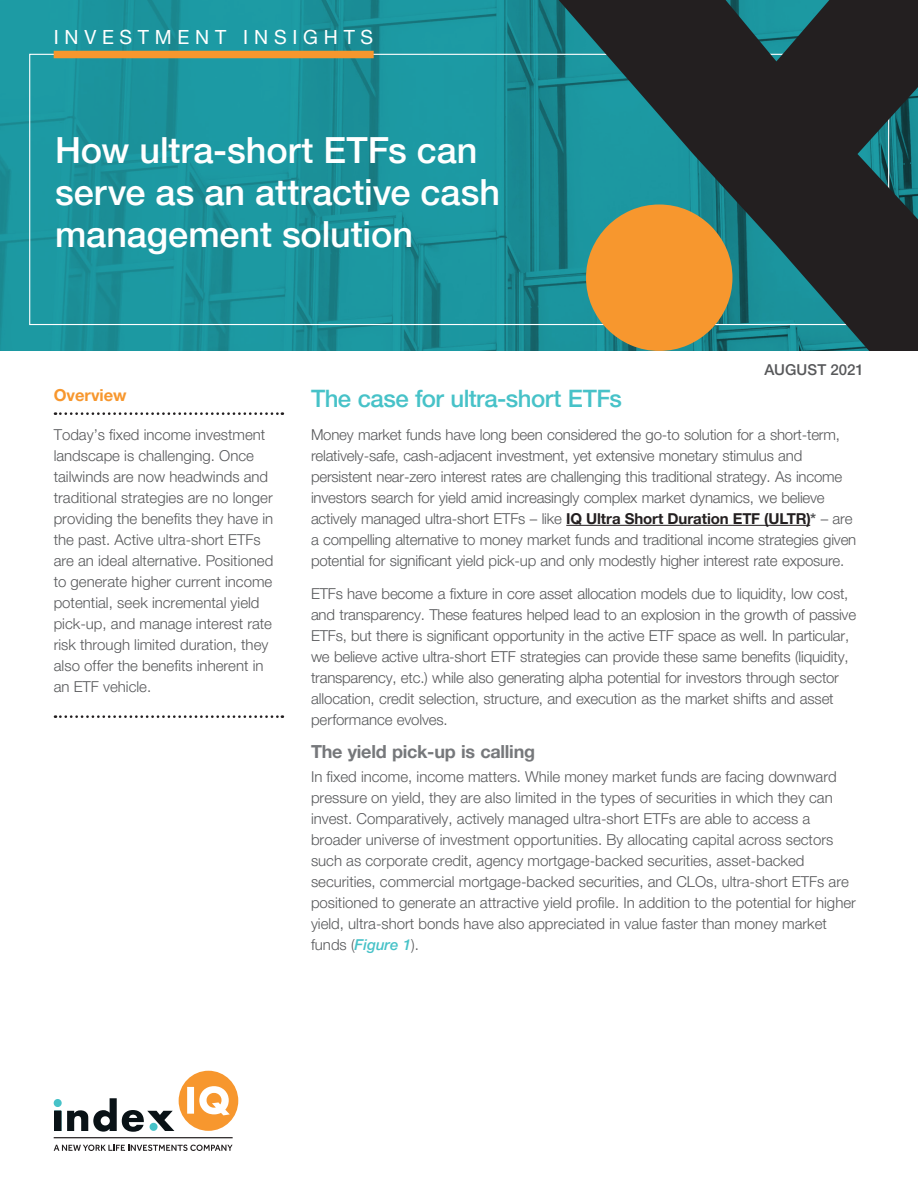
<style>
.page{position:relative;width:918px;height:1188px;background:#fff}
.page>*{position:absolute;margin:0;border:0;box-sizing:border-box;transform-origin:0 0}
.t1{font:500 36px/42px "Helvetica Neue LT Pro";letter-spacing:-.005em;color:#fff}
.Body_Text__11pt_13{font:500 24px "Helvetica Neue LT Pro";letter-spacing:-.025em;color:#47c2c8}
.t2{font:19.5px "Helvetica Neue LT Pro";letter-spacing:.295em;color:#fff}
.Body_Text__11pt_13-2{font:700 18px "Helvetica Neue LT Pro";letter-spacing:-.015em;color:#76787b}
.t3{font:700 16.5px "Helvetica Neue LT Pro";color:#f7972e}
.Body_Text__11pt_13-3{font:300 15px/21px "Helvetica Neue LT Pro";letter-spacing:-.015em;color:#57585a}
.K_body_text{font:300 15px/21px "Helvetica Neue LT Pro";color:#57585a}
.t4{font:500 15px "Helvetica Neue LT Pro";letter-spacing:.005em;color:#57585a}
.s1{font-weight:700;color:#231f20}
.s2{font-weight:700}
.s3{font-weight:500;font-style:italic;color:#47c2c8}
</style>
<div class="page">
<svg style="left:55px;top:412px;width:228px;height:3px"></svg>
<svg style="left:55px;top:715px;width:228px;height:3px"></svg>
<hr style="left:566px;top:525px;width:244px;height:1px;background:#231f20">
<svg style="left:54px;top:1071px;width:184px;height:61px"></svg>
<hr style="left:54px;top:1137px;width:179px;height:1px;background:#231f20">
<svg style="left:54px;top:1145px;width:179px;height:6px"></svg>
<svg style="left:0;top:0;width:559px;height:351px;background:#1c939c"></svg>
<div style="left:54px;top:51px;width:320px;height:7px;background:#f7972e"></div>
<svg style="left:559px;top:0;width:359px;height:351px;background:#20494c"></svg>
<svg style="left:586px;top:205px;width:146px;height:146px;background:#c89443"></svg>
<p class="t2" style="left:54px;top:25px;width:321px">INVESTMENT INSIGHTS</p>
<p class="t1" style="left:55px;top:128px;width:424px">How ultra-short ETFs can</p>
<p class="t1" style="left:55px;top:170px;width:447px">serve as an attractive cash management solution</p>
<p class="t4" style="left:764px;top:360px;width:101px">AUGUST 2021</p>
<p class="t3" style="left:54px;top:385px;width:75px">Overview</p>
<p class="K_body_text" style="left:54px;top:424px;width:221px">Today’s fixed income investment landscape is challenging. Once tailwinds are now headwinds and traditional strategies are no longer providing the benefits they have in the past. Active ultra-short ETFs are an ideal alternative. Positioned to generate higher current income potential, seek incremental yield pick-up, and manage interest rate risk through limited duration, they also offer the benefits inherent in an ETF vehicle.</p>
<p class="Body_Text__11pt_13" style="left:311px;top:384px;width:312px">The case for ultra-short ETFs</p>
<p class="Body_Text__11pt_13-3" style="left:311px;top:424px;width:547px">Money market funds have long been considered the go-to solution for a short-term, relatively-safe, cash-adjacent investment, yet extensive monetary stimulus and persistent near-zero interest rates are challenging this traditional strategy. As income investors search for yield amid increasingly complex market dynamics, we believe actively managed ultra-short ETFs – like <span class="s1">IQ Ultra Short Duration ETF (ULTR)</span><span class="s2">*</span> – are a compelling alternative to money market funds and traditional income strategies given potential for significant yield pick-up and only modestly higher interest rate exposure.</p>
<p class="Body_Text__11pt_13-3" style="left:311px;top:583px;width:547px">ETFs have become a fixture in core asset allocation models due to liquidity, low cost, and transparency. These features helped lead to an explosion in the growth of passive ETFs, but there is significant opportunity in the active ETF space as well. In particular, we believe active ultra-short ETF strategies can provide these same benefits (liquidity, transparency, etc.) while also generating alpha potential for investors through sector allocation, credit selection, structure, and execution as the market shifts and asset performance evolves.</p>
<p class="Body_Text__11pt_13-2" style="left:311px;top:740px;width:226px">The yield pick-up is calling</p>
<p class="K_body_text" style="left:311px;top:766px;width:546px">In fixed income, income matters. While money market funds are facing downward pressure on yield, they are also limited in the types of securities in which they can invest. Comparatively, actively managed ultra-short ETFs are able to access a broader universe of investment opportunities. By allocating capital across sectors such as corporate credit, agency mortgage-backed securities, asset-backed securities, commercial mortgage-backed securities, and CLOs, ultra-short ETFs are positioned to generate an attractive yield profile. In addition to the potential for higher yield, ultra-short bonds have also appreciated in value faster than money market funds (<span class="s3">Figure 1</span>).</p>
</div>
